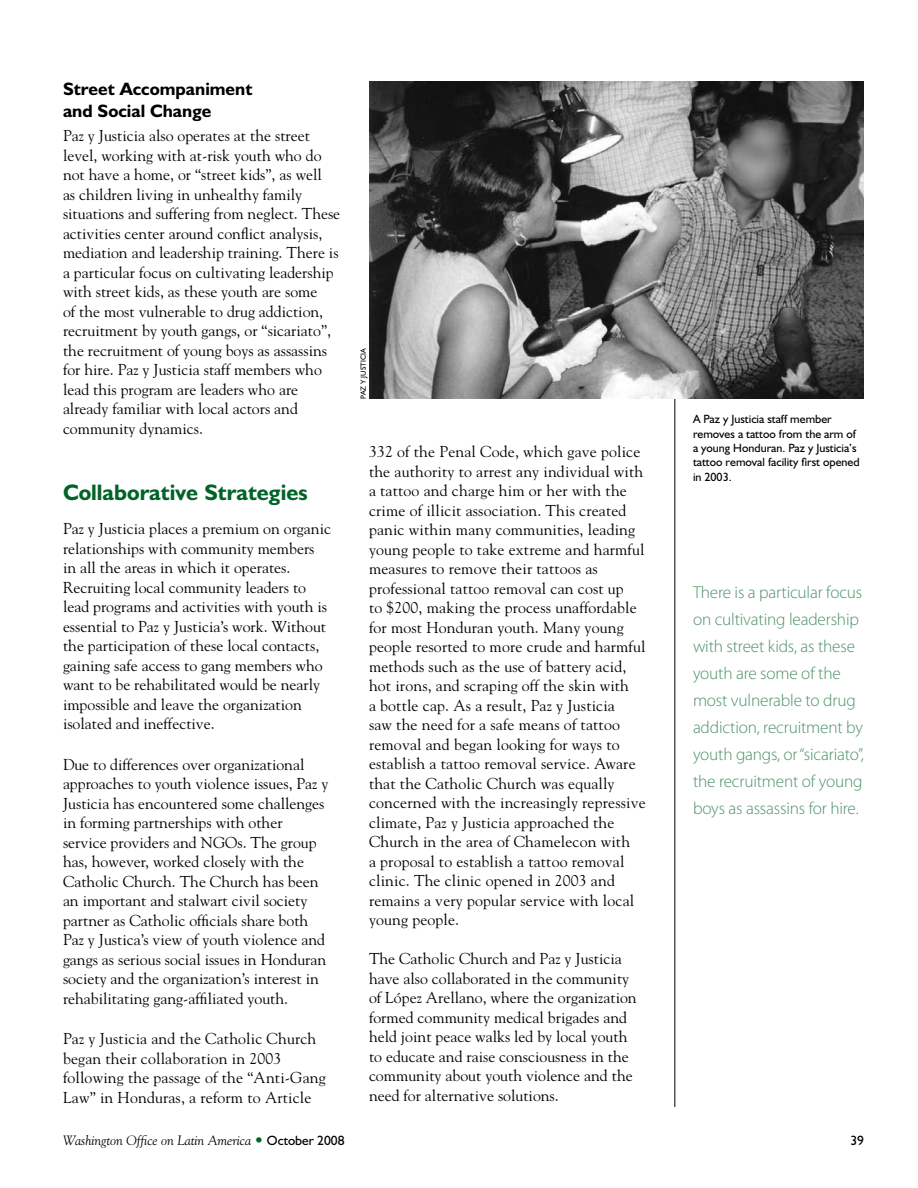
<style>
.page{position:relative;width:918px;height:1188px;background:#fff}
.page>*{position:absolute;margin:0;border:0;box-sizing:border-box;transform-origin:0 0}
.t1{font:700 22.5px "Humanist 521 BT";color:#006327}
.t2{font:700 18px/22.5px "Humanist 521 BT";color:#000}
.t3{font:300 17.25px/27px "Myriad Pro";letter-spacing:-.01em;color:#4d9268}
.t4{font:15.75px/19.5px "Goudy";color:#000}
.t5{font:italic 13.5px "Goudy";color:#000}
.t6{font:13.5px "Humanist 521 BT";color:#000}
.t7{font:12px/14.4px "Humanist 521 BT";color:#000}
.t8{font:7.5px "Humanist 521 BT";color:#000}
.s1{font-family:"Humanist 521 BT";font-style:normal}
</style>
<div class="page">
<hr style="left:675px;top:81px;width:1px;height:1026px;background:#000">
<img style="left:369px;top:81px;width:495px;height:318px">
<p class="t2" style="left:63px;top:77px;width:191px">Street Accompaniment and Social Change</p>
<p class="t4" style="left:63px;top:126px;width:279px">Paz y Justicia also operates at the street level, working with at-risk youth who do not have a home, or “street kids”, as well<br>as children living in unhealthy family situations and suffering from neglect. These activities center around conflict analysis, mediation and leadership training. There is a particular focus on cultivating leadership with street kids, as these youth are some<br>of the most vulnerable to drug addiction, recruitment by youth gangs, or “sicariato”, the recruitment of young boys as assassins for hire. Paz y Justicia staff members who lead this program are leaders who are already familiar with local actors and community dynamics.</p>
<h1 class="t1" style="left:63px;top:478px;width:246px">Collaborative Strategies</h1>
<p class="t4" style="left:63px;top:519px;width:270px">Paz y Justicia places a premium on organic relationships with community members in all the areas in which it operates.<br>Recruiting local community leaders to lead programs and activities with youth is essential to Paz y Justicia’s work. Without the participation of these local contacts, gaining safe access to gang members who want to be rehabilitated would be nearly impossible and leave the organization isolated and ineffective.</p>
<p class="t4" style="left:63px;top:754px;width:267px">Due to differences over organizational approaches to youth violence issues, Paz y Justicia has encountered some challenges in forming partnerships with other service providers and NGOs. The group has, however, worked closely with the Catholic Church. The Church has been an important and stalwart civil society partner as Catholic officials share both Paz y Justica’s view of youth violence and gangs as serious social issues in Honduran society and the organization’s interest in rehabilitating gang-affiliated youth.</p>
<p class="t4" style="left:63px;top:1029px;width:264px">Paz y Justicia and the Catholic Church began their collaboration in 2003 following the passage of the “Anti-Gang Law” in Honduras, a reform to Article</p>
<p class="t8" style="left:359px;top:399px;width:52px;rotate:-90deg">Paz y Justicia</p>
<p class="t4" style="left:369px;top:442px;width:278px">332 of the Penal Code, which gave police the authority to arrest any individual with a tattoo and charge him or her with the crime of illicit association. This created panic within many communities, leading young people to take extreme and harmful measures to remove their tattoos as professional tattoo removal can cost up<br>to $200, making the process unaffordable for most Honduran youth. Many young people resorted to more crude and harmful methods such as the use of battery acid, hot irons, and scraping off the skin with<br>a bottle cap. As a result, Paz y Justicia<br>saw the need for a safe means of tattoo removal and began looking for ways to establish a tattoo removal service. Aware that the Catholic Church was equally concerned with the increasingly repressive climate, Paz y Justicia approached the Church in the area of Chamelecon with<br>a proposal to establish a tattoo removal clinic. The clinic opened in 2003 and remains a very popular service with local young people.</p>
<p class="t4" style="left:369px;top:949px;width:269px">The Catholic Church and Paz y Justicia have also collaborated in the community of López Arellano, where the organization formed community medical brigades and held joint peace walks led by local youth to educate and raise consciousness in the community about youth violence and the need for alternative solutions.</p>
<p class="t7" style="left:693px;top:412px;width:168px">A Paz y Justicia staff member removes a tattoo from the arm of a young Honduran. Paz y Justicia’s tattoo removal facility first opened in 2003.</p>
<p class="t3" style="left:693px;top:579px;width:172px">There is a particular focus on cultivating leadership with street kids, as these youth are some of the most vulnerable to drug addiction, recruitment by youth gangs, or “sicariato”, the recruitment of young boys as assassins for hire.</p>
<p class="t5" style="left:63px;top:1132px;width:283px">Washington Office on Latin America <span class="s1">October 2008</span></p>
<p class="t6" style="left:850px;top:1132px;width:15px">39</p>
</div>
